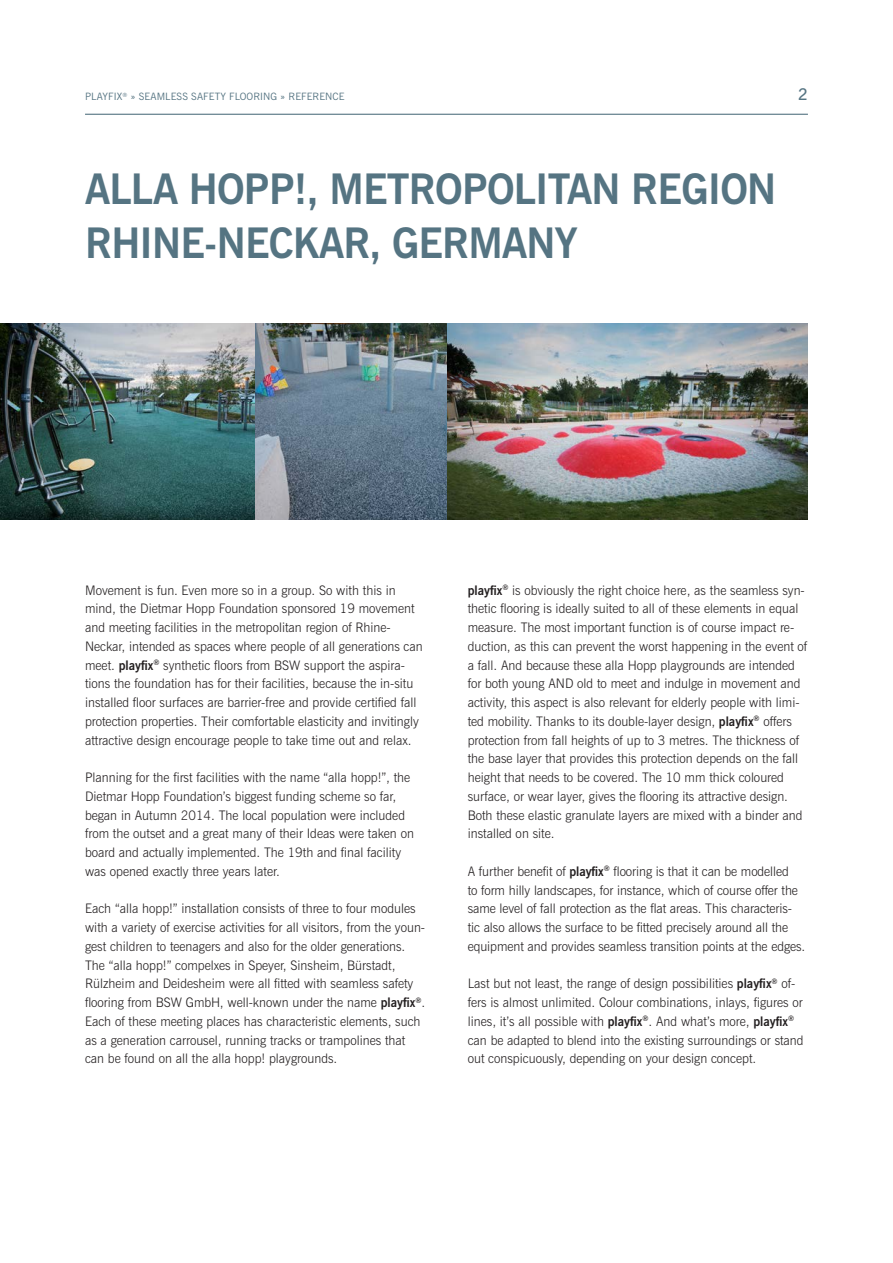
<style>
.page{position:relative;width:893px;height:1263px;background:#fff}
.page>*{position:absolute;margin:0;border:0;box-sizing:border-box;transform-origin:0 0}
.t1{font:700 42px/54px "News Gothic BT";letter-spacing:-.02em;color:#557482}
.t2{font:600 16.2px "News Gothic BT";color:#557482}
.t3{font:300 13.2px/18.8px "News Gothic BT";color:#231f20}
.t4{font:10.2px "News Gothic BT";letter-spacing:.01em;color:#557482}
.s1{font-weight:700}
</style>
<div class="page">
<hr style="left:85px;top:114px;width:723px;height:1px;background:#557482">
<img style="left:0;top:323px;width:808px;height:196px">
<p class="t4" style="left:85px;top:90px;width:261px">PLAYFIX<sup>®</sup> » SEAMLESS SAFETY FLOORING » REFERENCE</p>
<p class="t2" style="left:798px;top:85px;width:11px">2</p>
<h1 class="t1" style="left:85px;top:162px;width:693px">ALLA HOPP!, METROPOLITAN REGION<br>RHINE-NECKAR, GERMANY</h1>
<p class="t3" style="left:85px;top:580px;width:339px">Movement is fun. Even more so in a group. So with this in mind, the Dietmar Hopp Foundation sponsored 19 movement and meeting facilities in the metropolitan region of Rhine-Neckar, intended as spaces where people of all generations can meet. <span class="s1">playfix</span><sup>®</sup> synthetic floors from BSW support the aspira&shy;tions the foundation has for their facilities, because the in-situ installed floor surfaces are barrier-free and provide certified fall protection properties. Their comfortable elasticity and invitingly attractive design encourage people to take time out and relax.</p>
<p class="t3" style="left:85px;top:768px;width:330px">Planning for the first facilities with the name “alla hopp!”, the Dietmar Hopp Foundation’s biggest funding scheme so far, began in Autumn 2014. The local population were included from the outset and a great many of their Ideas were taken on board and actually implemented. The 19th and final facility was opened exactly three years later.</p>
<p class="t3" style="left:85px;top:899px;width:342px">Each “alla hopp!” installation consists of three to four modules with a variety of exercise activities for all visitors, from the youn&shy;gest children to teenagers and also for the older generations.<br>The “alla hopp!” compelxes in Speyer, Sinsheim, Bürstadt, Rülzheim and Deidesheim were all fitted with seamless safety flooring from BSW GmbH, well-known under the name <span class="s1">playfix</span><sup>®</sup>.<br>Each of these meeting places has characteristic elements, such as a generation carrousel, running tracks or trampolines that can be found on all the alla hopp! playgrounds.</p>
<p class="t3" style="left:468px;top:580px;width:341px"><span class="s1">playfix</span><sup>®</sup> is obviously the right choice here, as the seamless syn&shy;thetic flooring is ideally suited to all of these elements in equal measure. The most important function is of course impact re&shy;duction, as this can prevent the worst happening in the event of a fall. And because these alla Hopp playgrounds are intended for both young AND old to meet and indulge in movement and activity, this aspect is also relevant for elderly people with limi&shy;ted mobility. Thanks to its double-layer design, <span class="s1">playfix</span><sup>®</sup> offers protection from fall heights of up to 3 metres. The thickness of the base layer that provides this protection depends on the fall height that needs to be covered. The 10 mm thick coloured surface, or wear layer, gives the flooring its attractive design.<br>Both these elastic granulate layers are mixed with a binder and installed on site.</p>
<p class="t3" style="left:468px;top:862px;width:339px">A further benefit of <span class="s1">playfix</span><sup>®</sup> flooring is that it can be modelled<br>to form hilly landscapes, for instance, which of course offer the same level of fall protection as the flat areas. This characteris&shy;tic also allows the surface to be fitted precisely around all the equipment and provides seamless transition points at the edges.</p>
<p class="t3" style="left:468px;top:974px;width:337px">Last but not least, the range of design possibilities <span class="s1">playfix</span><sup>®</sup> of&shy;fers is almost unlimited. Colour combinations, inlays, figures or lines, it’s all possible with <span class="s1">playfix</span><sup>®</sup>. And what’s more, <span class="s1">playfix</span><sup>® </sup>can be adapted to blend into the existing surroundings or stand out conspicuously, depending on your design concept.</p>
</div>
